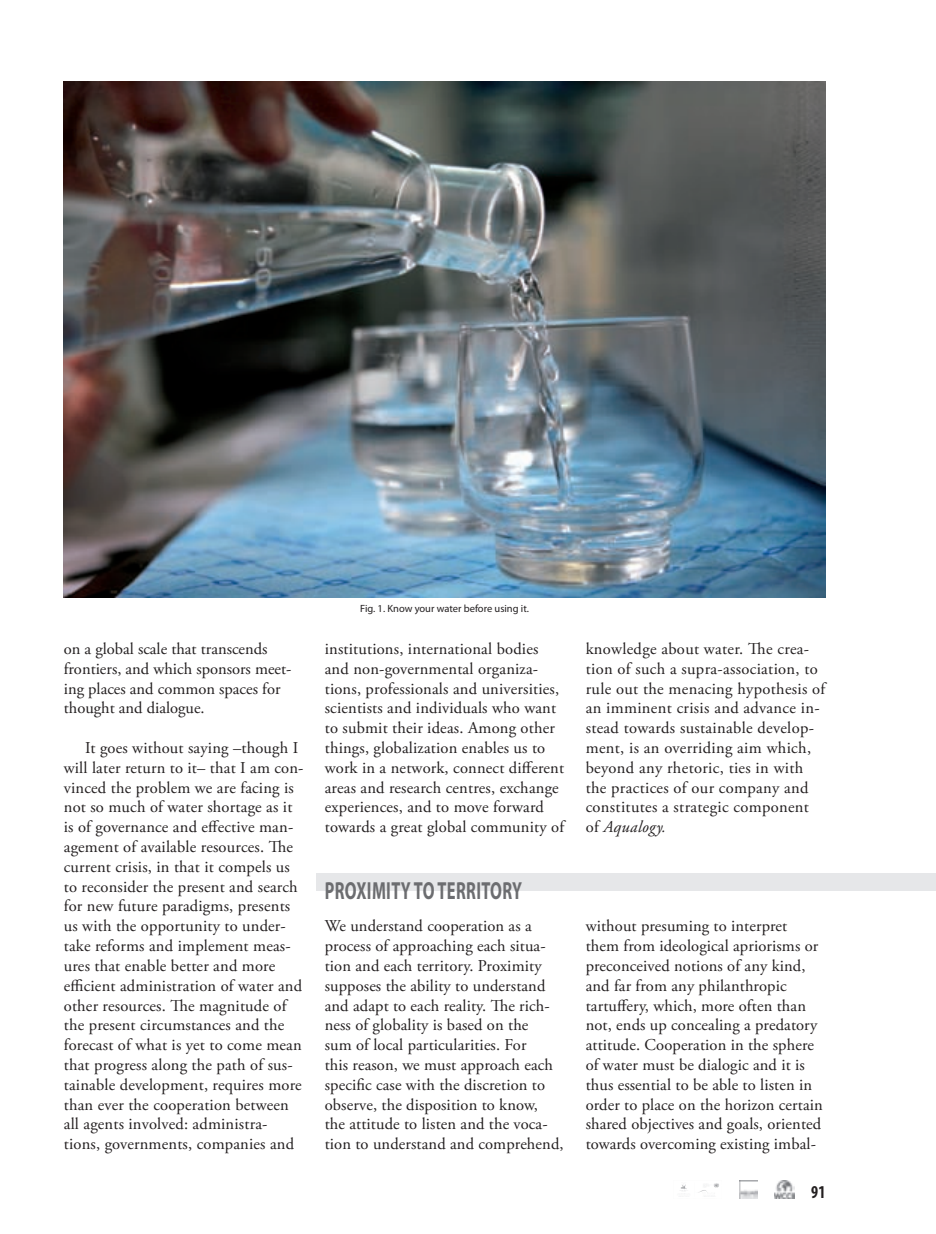
<style>
.page{position:relative;width:936px;height:1234px;background:#fff}
.page>*{position:absolute;margin:0;border:0;box-sizing:border-box;transform-origin:0 0}
.t1{font:700 24.75px "Myriad Pro";letter-spacing:.02em;color:#6c6d70;scale:.67 1}
.t2{font:700 condensed 18.15px "Myriad Pro";color:#231f20;scale:.91 1}
.t3{font:16.5px/19.8px "Adobe Garamond Pro";letter-spacing:.01em;color:#231f20}
.t4{font:10.5px "Myriad Pro";color:#231f20}
.s1{font-style:italic}
</style>
<div class="page">
<div style="left:316px;top:872px;width:619px;height:18px;background:#e6e7e9"></div>
<img style="left:64px;top:82px;width:761px;height:515px">
<img style="left:774px;top:1180px;width:20px;height:17px">
<img style="left:739px;top:1180px;width:18px;height:17px">
<img style="left:680px;top:1183px;width:39px;height:14px">
<p class="t3" style="left:64px;top:639px;width:228px">on a global scale that transcends frontiers, and which sponsors meet&shy;ing places and common spaces for thought and dialogue.</p>
<p class="t3" style="left:64px;top:738px;width:241px;text-indent:21px">It goes without saying –though I will later return to it– that I am con&shy;vinced the problem we are facing is not so much of water shortage as it is of governance and effective man&shy;agement of available resources. The current crisis, in that it compels us to reconsider the present and search for new future paradigms, presents us with the opportunity to under&shy;take reforms and implement meas&shy;ures that enable better and more efficient administration of water and other resources. The magnitude of the present circumstances and the forecast of what is yet to come mean that progress along the path of sus&shy;tainable development, requires more than ever the cooperation between all agents involved: administra&shy;tions, governments, companies and</p>
<p class="t4" style="left:360px;top:602px;width:170px">Fig. 1. Know your water before using it.</p>
<p class="t3" style="left:325px;top:639px;width:241px">institutions, international bodies and non-governmental organiza&shy;tions, professionals and universities, scientists and individuals who want to submit their ideas. Among other things, globalization enables us to work in a network, connect different areas and research centres, exchange experiences, and to move forward towards a great global community of</p>
<p class="t1" style="left:325px;top:873px;width:296px">PROXIMITY TO TERRITORY</p>
<p class="t3" style="left:325px;top:916px;width:240px">We understand cooperation as a process of approaching each situa&shy;tion and each territory. Proximity supposes the ability to understand and adapt to each reality. The rich&shy;ness of globality is based on the<br>sum of local particularities. For<br>this reason, we must approach each specific case with the discretion to observe, the disposition to know,<br>the attitude to listen and the voca&shy;tion to understand and comprehend,</p>
<p class="t3" style="left:585px;top:639px;width:241px">knowledge about water. The crea&shy;tion of such a supra-association, to rule out the menacing hypothesis of an imminent crisis and advance in&shy;stead towards sustainable develop&shy;ment, is an overriding aim which, beyond any rhetoric, ties in with the practices of our company and constitutes a strategic component of <span class="s1">Aqualogy.</span></p>
<p class="t3" style="left:585px;top:916px;width:239px">without presuming to interpret them from ideological apriorisms or preconceived notions of any kind, and far from any philanthropic tartuffery, which, more often than not, ends up concealing a predatory attitude. Cooperation in the sphere of water must be dialogic and it is thus essential to be able to listen in order to place on the horizon certain shared objectives and goals, oriented towards overcoming existing imbal-</p>
<p class="t2" style="left:811px;top:1180px;width:17px">91</p>
</div>
